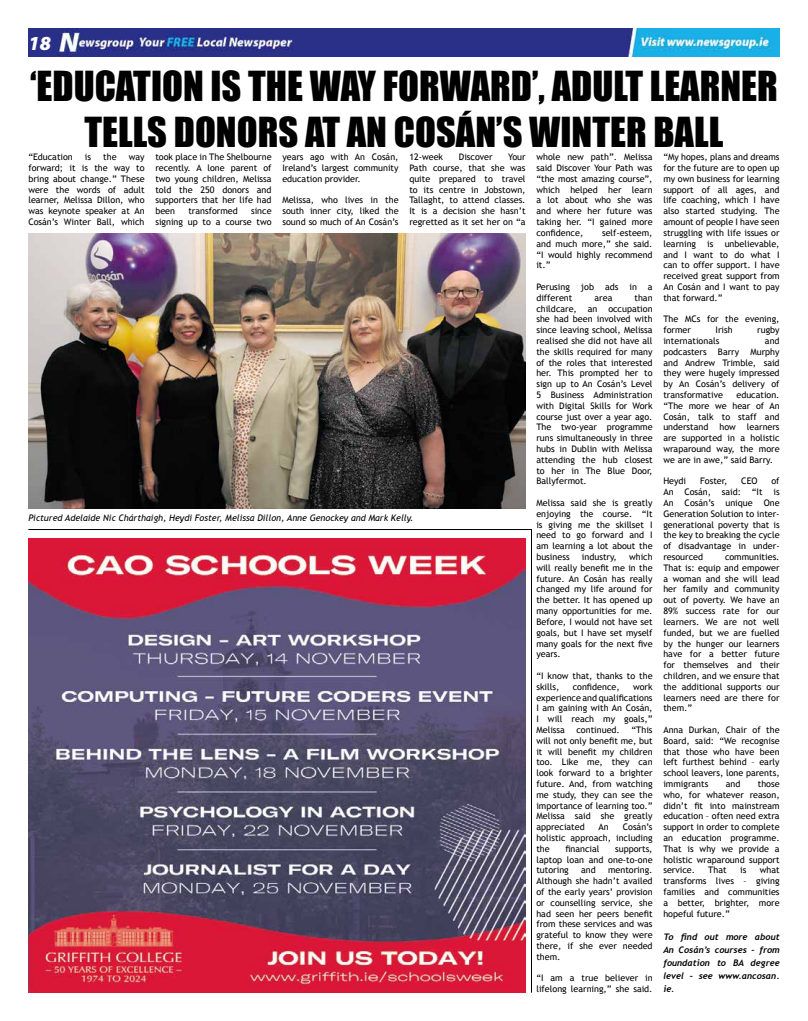
<style>
.page{position:relative;width:808px;height:1021px;background:#fff}
.page>*{position:absolute;margin:0;border:0;box-sizing:border-box;transform-origin:0 0}
.t1{font:38px/45.6px "Impact";color:#000;text-align:center}
.t2{font:italic 900 20px "Myriad Pro";color:#fff}
.t3{font:9px/10.8px "Trebuchet MS";color:#000;text-align:justify}
.t4{font:italic 700 9px/13px "Trebuchet";color:#000;text-align:justify}
.t5{font:italic 9px "Trebuchet MS";color:#000}
</style>
<div class="page">
<img style="left:28px;top:28px;width:752px;height:29px">
<img style="left:28px;top:539px;width:498px;height:453px">
<hr style="left:28px;top:529px;width:504px;height:1px;background:#000">
<hr style="left:531px;top:530px;width:1px;height:462px;background:#000">
<img style="left:28px;top:234px;width:498px;height:274px">
<h2 class="t2" style="left:28px;top:30px;width:24px">18</h2>
<h1 class="t1" style="left:30px;top:62px;width:749px">‘EDUCATION IS THE WAY FORWARD’, ADULT LEARNER<br>TELLS DONORS AT AN COSÁN’S WINTER BALL</h1>
<p class="t3" style="left:28px;top:152px;width:46px">“Education</p>
<p class="t3" style="left:85px;top:152px;width:8px">is</p>
<p class="t3" style="left:103px;top:152px;width:15px">the</p>
<p class="t3" style="left:282px;top:152px;width:118px">years ago with An Cosán, Ireland’s largest community education provider.</p>
<p class="t3" style="left:282px;top:195px;width:118px">Melissa, who lives in the south inner city, liked the sound so much of An Cosán’s</p>
<p class="t3" style="left:663px;top:152px;width:118px">“My hopes, plans and dreams for the future are to open up my own business for learning support of all ages, and life coaching, which I have also started studying. The amount of people I have seen struggling with life issues or learning is unbelievable, and I want to do what I can to offer support. I have received great support from An Cosán and I want to pay that forward.”</p>
<p class="t3" style="left:663px;top:314px;width:118px">The MCs for the evening, former</p>
<p class="t3" style="left:28px;top:152px;width:118px;text-indent:100px">way forward; it is the way to bring about change.” These were the words of adult learner, Melissa Dillon, who was keynote speaker at An Cosán’s Winter Ball, which</p>
<p class="t3" style="left:155px;top:152px;width:118px">took place in The Shelbourne recently. A lone parent of two young children, Melissa told the 250 donors and supporters that her life had been</p>
<p class="t3" style="left:409px;top:152px;width:118px;text-indent:99px">Your Path course, that she was quite prepared to travel to its centre in Jobstown, Tallaght, to attend classes.<br>It is a decision she hasn’t regretted as it set her on “a</p>
<p class="t3" style="left:536px;top:152px;width:118px">whole new path”. Melissa said Discover Your Path was “the most amazing course”, which helped her learn a lot about who she was and where her future was taking her. “I gained more confidence,</p>
<p class="t3" style="left:409px;top:152px;width:35px">12-week</p>
<p class="t3" style="left:459px;top:152px;width:35px">Discover</p>
<p class="t3" style="left:188px;top:206px;width:51px">transformed</p>
<p class="t3" style="left:155px;top:206px;width:118px;text-align:right">since<br>signing up to a course two</p>
<p class="t3" style="left:536px;top:227px;width:118px;text-indent:66px">self-esteem, and much more,” she said. “I would highly recommend it.”</p>
<p class="t3" style="left:536px;top:281px;width:118px">Perusing job ads in a different</p>
<p class="t3" style="left:536px;top:292px;width:118px;text-indent:98px">than childcare, an occupation she had been involved with since leaving school, Melissa realised she did not have all the skills required for many of the roles that interested her. This prompted her to sign up to An Cosán’s Level 5 Business Administration with Digital Skills for Work course just over a year ago.<br>The two-year programme runs simultaneously in three hubs in Dublin with Melissa attending the hub closest to her in The Blue Door, Ballyfermot.</p>
<p class="t3" style="left:536px;top:497px;width:118px">Melissa said she is greatly enjoying the course. “It is giving me the skillset I need to go forward and I am learning a lot about the business</p>
<p class="t3" style="left:594px;top:292px;width:19px">area</p>
<p class="t3" style="left:715px;top:325px;width:19px">Irish</p>
<p class="t3" style="left:757px;top:325px;width:24px">rugby</p>
<p class="t3" style="left:663px;top:335px;width:57px">internationals</p>
<p class="t3" style="left:663px;top:335px;width:118px;text-indent:102px">and podcasters Barry Murphy and Andrew Trimble, said they were hugely impressed by An Cosán’s delivery of transformative</p>
<p class="t3" style="left:663px;top:389px;width:118px;text-indent:73px">education. “The more we hear of An Cosán, talk to staff and understand how learners are supported in a holistic wraparound way, the more we are in awe,” said Barry.</p>
<p class="t3" style="left:663px;top:476px;width:24px">Heydi</p>
<p class="t3" style="left:700px;top:476px;width:29px">Foster,</p>
<p class="t3" style="left:741px;top:476px;width:18px">CEO</p>
<p class="t3" style="left:663px;top:476px;width:118px;text-indent:108px">of An Cosán, said: “It is An Cosán’s unique One Generation Solution to inter&shy;generational poverty that is the key to breaking the cycle of disadvantage in under&shy;resourced</p>
<p class="t5" style="left:28px;top:513px;width:387px">Pictured Adelaide Nic Chárthaigh, Heydi Foster, Melissa Dillon, Anne Genockey and Mark Kelly.</p>
<p class="t3" style="left:536px;top:551px;width:118px;text-indent:93px">which will really benefit me in the future. An Cosán has really changed my life around for the better. It has opened up many opportunities for me.<br>Before, I would not have set goals, but I have set myself many goals for the next five years.</p>
<p class="t3" style="left:536px;top:670px;width:118px">“I know that, thanks to the skills,</p>
<p class="t3" style="left:582px;top:551px;width:36px">industry,</p>
<p class="t3" style="left:663px;top:551px;width:118px;text-indent:62px">communities.<br>That is: equip and empower a woman and she will lead her family and community out of poverty. We have an 89% success rate for our learners. We are not well funded, but we are fuelled by the hunger our learners have for a better future for themselves and their children, and we ensure that the additional supports our learners need are there for them.”</p>
<p class="t3" style="left:663px;top:724px;width:118px">Anna Durkan, Chair of the Board, said: “We recognise that those who have been left furthest behind – early school leavers, lone parents, immigrants</p>
<p class="t3" style="left:536px;top:681px;width:118px;text-indent:97px">work experience and qualifications I am gaining with An Cosán, I will reach my goals,” Melissa</p>
<p class="t3" style="left:573px;top:681px;width:48px">confidence,</p>
<p class="t3" style="left:536px;top:724px;width:118px;text-indent:95px">“This will not only benefit me, but it will benefit my children too. Like me, they can look forward to a brighter future. And, from watching me study, they can see the importance of learning too.” Melissa said she greatly appreciated</p>
<p class="t3" style="left:576px;top:724px;width:45px">continued.</p>
<p class="t3" style="left:663px;top:778px;width:118px;text-indent:94px">those who, for whatever reason, didn’t fit into mainstream education – often need extra support in order to complete an education programme.<br>That is why we provide a holistic wraparound support service.</p>
<p class="t3" style="left:726px;top:778px;width:16px">and</p>
<p class="t3" style="left:536px;top:821px;width:118px;text-indent:86px">Cosán’s holistic approach, including the</p>
<p class="t3" style="left:598px;top:821px;width:12px">An</p>
<p class="t3" style="left:565px;top:843px;width:36px">financial</p>
<p class="t3" style="left:536px;top:843px;width:118px;text-indent:79px">supports, laptop loan and one-to-one tutoring</p>
<p class="t3" style="left:581px;top:865px;width:16px">and</p>
<p class="t3" style="left:663px;top:865px;width:118px;text-indent:96px">what transforms lives – giving families and communities a better, brighter, more hopeful future.”</p>
<p class="t4" style="left:663px;top:930px;width:118px">To find out more about An Cosán’s courses – from foundation to BA degree level – see www.ancosan. ie.</p>
<p class="t3" style="left:708px;top:865px;width:20px">That</p>
<p class="t3" style="left:740px;top:865px;width:8px">is</p>
<p class="t3" style="left:536px;top:865px;width:118px;text-indent:72px">mentoring.<br>Although she hadn’t availed of the early years’ provision or counselling service, she had seen her peers benefit from these services and was grateful to know they were there, if she ever needed them.</p>
<p class="t3" style="left:536px;top:973px;width:118px">“I am a true believer in lifelong learning,” she said.</p>
</div>
